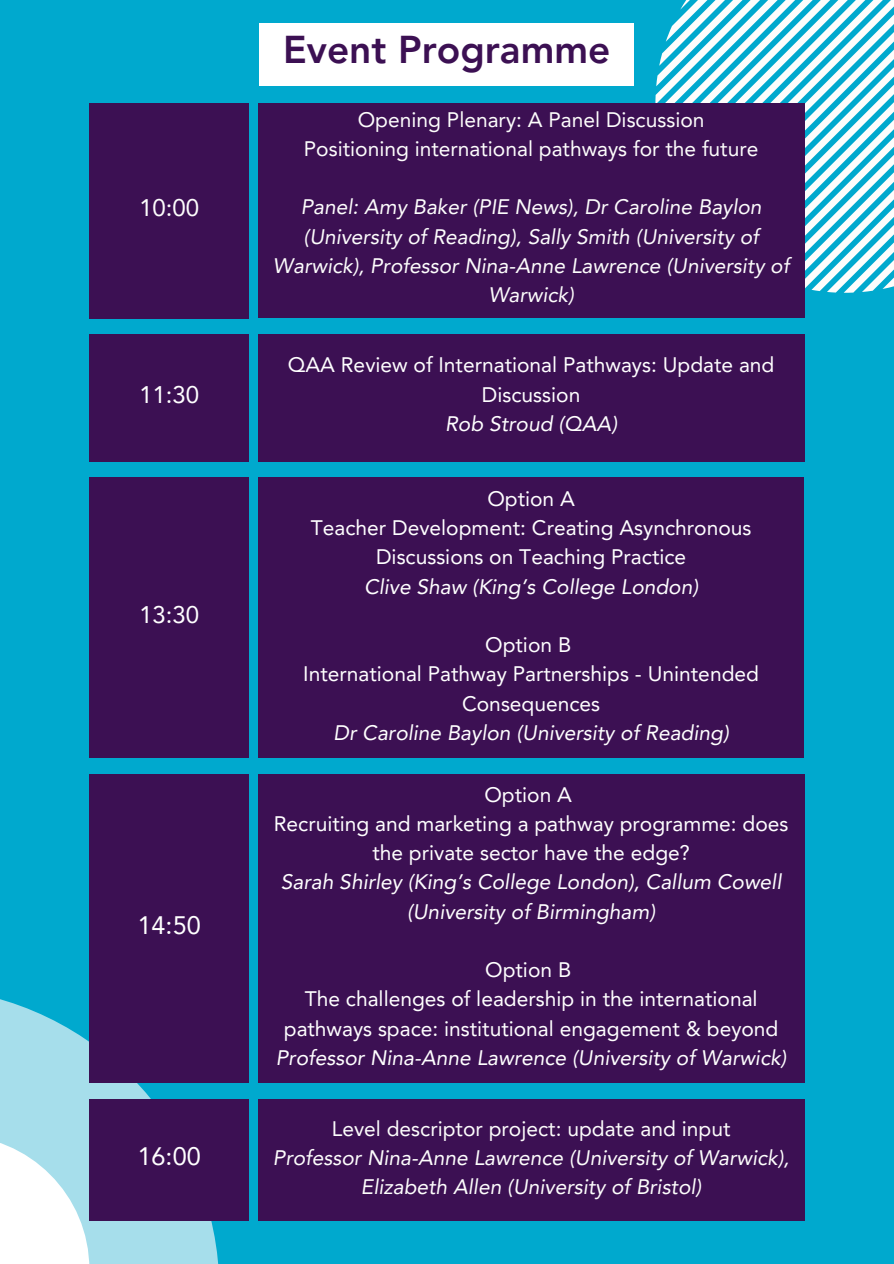
<style>
.page{position:relative;width:894px;height:1264px;background:#fff}
.page>*{position:absolute;margin:0;border:0;box-sizing:border-box;transform-origin:0 0}
.t1{font:800 38.7px "Avenir LT Pro";color:#3c1053}
.t2{font:25.2px "Avenir LT Pro";color:#fff}
.t3{font:24px "Avenir LT Pro";color:#fff}
.t4{font:24px "Avenir LT Pro";color:#fdfdfc}
.t5{font:21px/29.2px "Avenir LT Pro";color:#fff;text-align:center}
.t6{font:italic 21px/29.2px "Avenir LT Pro";color:#fdfdfc;text-align:center}
.t7{font:italic 21px/29.2px "Avenir LT Pro";color:#fff;text-align:center}
.t8{font:21px "Avenir LT Pro";color:#fdfdfc}
</style>
<div class="page">
<div style="left:0;top:0;width:893px;height:1263px;background:#00a9ce"></div>
<svg style="left:655px;top:0;width:238px;height:292px"></svg>
<div style="left:89px;top:103px;width:160px;height:215px;background:#3c1053"></div>
<div style="left:258px;top:103px;width:546px;height:215px;background:#3c1053"></div>
<div style="left:89px;top:334px;width:160px;height:127px;background:#3c1053"></div>
<div style="left:258px;top:334px;width:545px;height:127px;background:#3c1053"></div>
<div style="left:89px;top:477px;width:160px;height:281px;background:#3c1053"></div>
<div style="left:258px;top:477px;width:545px;height:281px;background:#3c1053"></div>
<svg style="left:0;top:999px;width:219px;height:264px;background:#8cd4e5"></svg>
<div style="left:89px;top:774px;width:160px;height:309px;background:#3c1053"></div>
<div style="left:258px;top:774px;width:546px;height:309px;background:#3c1053"></div>
<div style="left:89px;top:1099px;width:160px;height:121px;background:#3c1053"></div>
<div style="left:258px;top:1099px;width:546px;height:121px;background:#3c1053"></div>
<svg style="left:0;top:1135px;width:89px;height:128px;background:#e1f4f8"></svg>
<div style="left:259px;top:23px;width:375px;height:62px;background:#fff"></div>
<h2 class="t4" style="left:139px;top:198px;width:62px">10:00</h2>
<p class="t3" style="left:139px;top:385px;width:62px">11:30</p>
<p class="t3" style="left:139px;top:604px;width:62px">13:30</p>
<p class="t2" style="left:137px;top:915px;width:65px">14:50</p>
<p class="t2" style="left:137px;top:1145px;width:65px">16:00</p>
<p class="t1" style="left:283px;top:34px;width:328px">Event Programme</p>
<p class="t8" style="left:357px;top:111px;width:348px">Opening Plenary: A Panel Discussion</p>
<h1 class="t8" style="left:304px;top:140px;width:456px">Positioning international pathways for the future</h1>
<p class="t6" style="left:273px;top:194px;width:518px">Panel: Amy Baker (PIE News), Dr Caroline Baylon (University of Reading), Sally Smith (University of Warwick), Professor Nina-Anne Lawrence (University of Warwick)</p>
<p class="t5" style="left:288px;top:352px;width:488px">QAA Review of International Pathways: Update and<br>Discussion</p>
<h2 class="t7" style="left:445px;top:411px;width:173px">Rob Stroud (QAA)</h2>
<p class="t5" style="left:487px;top:486px;width:89px">Option A</p>
<h2 class="t5" style="left:311px;top:515px;width:442px">Teacher Development: Creating Asynchronous<br>Discussions on Teaching Practice</h2>
<p class="t7" style="left:364px;top:573px;width:336px">Clive Shaw (King’s College London)</p>
<p class="t5" style="left:485px;top:632px;width:87px">Option B</p>
<p class="t5" style="left:303px;top:661px;width:457px">International Pathway Partnerships - Unintended<br>Consequences</p>
<p class="t7" style="left:333px;top:720px;width:397px">Dr Caroline Baylon (University of Reading)</p>
<p class="t5" style="left:484px;top:781px;width:89px">Option A</p>
<h2 class="t5" style="left:273px;top:810px;width:516px">Recruiting and marketing a pathway programme: does the private sector have the edge?</h2>
<h2 class="t7" style="left:281px;top:869px;width:502px">Sarah Shirley (King’s College London), Callum Cowell (University of Birmingham)</h2>
<p class="t5" style="left:485px;top:957px;width:87px">Option B</p>
<p class="t5" style="left:284px;top:986px;width:496px">The challenges of leadership in the international pathways space: institutional engagement &amp; beyond</p>
<p class="t7" style="left:276px;top:1044px;width:512px">Professor Nina-Anne Lawrence (University of Warwick)</p>
<p class="t8" style="left:332px;top:1119px;width:400px">Level descriptor project: update and input</p>
<p class="t6" style="left:273px;top:1144px;width:518px">Professor Nina-Anne Lawrence (University of Warwick),<br>Elizabeth Allen (University of Bristol)</p>
</div>
